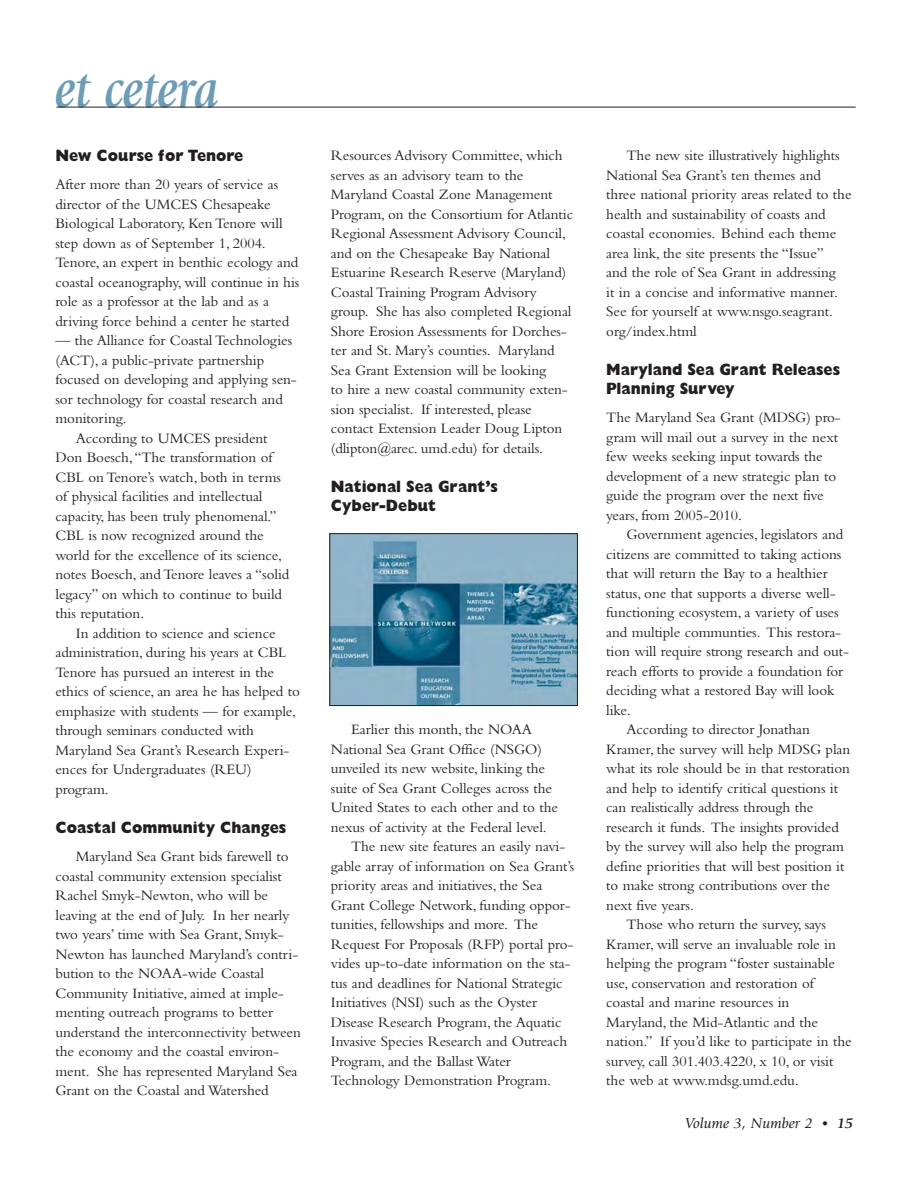
<style>
.page{position:relative;width:918px;height:1188px;background:#fff}
.page>*{position:absolute;margin:0;border:0;box-sizing:border-box;transform-origin:0 0}
.t1{font:italic 700 57px "Giovanni";letter-spacing:-.01em;color:#6d9cb7;scale:.83 1}
.t2{font:800 16.5px/19.5px "Gill Sans";color:#231f20;scale:.9 1}
.t3{font:15px/19.5px "Bembo";letter-spacing:-.005em;color:#231f20}
.t4{font:italic 15px "Giovanni";color:#231f20}
.s1{font-family:"Bembo";font-weight:700;font-style:normal}
.s2{font-weight:700}
</style>
<div class="page">
<hr style="left:57px;top:107px;width:799px;height:1px;background:#231f20">
<img style="left:331px;top:535px;width:245px;height:169px">
<div style="left:329px;top:533px;width:249px;height:173px;border:1px solid #231f20"></div>
<h1 class="t1" style="left:55px;top:66px;width:199px">et cetera</h1>
<p class="t2" style="left:56px;top:146px;width:210px">New Course for Tenore</p>
<p class="t3" style="left:56px;top:176px;width:245px">After more than 20 years of service as director of the UMCES Chesapeake Biological Laboratory, Ken Tenore will step down as of September 1, 2004.<br>Tenore, an expert in benthic ecology and coastal oceanography, will continue in his role as a professor at the lab and as a driving force behind a center he started</p>
<p class="t3" style="left:56px;top:332px;width:238px">— the Alliance for Coastal Technologies</p>
<p class="t3" style="left:56px;top:352px;width:210px">(ACT), a public-private partnership</p>
<p class="t3" style="left:56px;top:371px;width:243px">focused on developing and applying sen-</p>
<p class="t3" style="left:56px;top:391px;width:229px">sor technology for coastal research and</p>
<p class="t3" style="left:56px;top:410px;width:73px">monitoring.</p>
<p class="t3" style="left:76px;top:430px;width:193px">According to UMCES president</p>
<p class="t3" style="left:56px;top:449px;width:219px">Don Boesch,“The transformation of</p>
<p class="t3" style="left:56px;top:469px;width:227px">CBL on Tenore’s watch, both in terms</p>
<p class="t3" style="left:56px;top:488px;width:209px">of physical facilities and intellectual</p>
<p class="t3" style="left:56px;top:508px;width:223px">capacity, has been truly phenomenal.”</p>
<p class="t3" style="left:56px;top:527px;width:210px">CBL is now recognized around the</p>
<p class="t3" style="left:56px;top:547px;width:228px">world for the excellence of its science,</p>
<p class="t3" style="left:56px;top:566px;width:235px">notes Boesch, and Tenore leaves a “solid</p>
<p class="t3" style="left:56px;top:586px;width:228px">legacy” on which to continue to build</p>
<p class="t3" style="left:56px;top:605px;width:90px">this reputation.</p>
<p class="t3" style="left:76px;top:625px;width:201px">In addition to science and science</p>
<p class="t3" style="left:56px;top:644px;width:232px">administration, during his years at CBL</p>
<p class="t3" style="left:56px;top:664px;width:220px">Tenore has pursued an interest in the</p>
<p class="t3" style="left:56px;top:683px;width:246px">ethics of science, an area he has helped to</p>
<p class="t3" style="left:56px;top:703px;width:242px">emphasize with students — for example,</p>
<p class="t3" style="left:56px;top:722px;width:200px">through seminars conducted with</p>
<p class="t3" style="left:56px;top:742px;width:236px">Maryland Sea Grant’s Research Experi-</p>
<p class="t3" style="left:56px;top:761px;width:198px">ences for Undergraduates (REU)</p>
<p class="t3" style="left:56px;top:781px;width:55px">program.</p>
<p class="t2" style="left:56px;top:818px;width:258px">Coastal Community Changes</p>
<p class="t3" style="left:56px;top:848px;width:247px;text-indent:20px">Maryland Sea Grant bids farewell to coastal community extension specialist Rachel Smyk-Newton, who will be leaving at the end of July. In her nearly two years’ time with Sea Grant, Smyk-Newton has launched Maryland’s contri&shy;bution to the NOAA-wide Coastal Community Initiative, aimed at imple&shy;menting outreach programs to better understand the interconnectivity between the economy and the coastal environ&shy;ment. She has represented Maryland Sea Grant on the Coastal and Watershed</p>
<p class="t3" style="left:331px;top:147px;width:244px">Resources Advisory Committee, which serves as an advisory team to the Maryland Coastal Zone Management Program, on the Consortium for Atlantic Regional Assessment Advisory Council, and on the Chesapeake Bay National Estuarine Research Reserve (Maryland)<br>Coastal Training Program Advisory group. She has also completed Regional Shore Erosion Assessments for Dorches&shy;ter and St. Mary’s counties. Maryland Sea Grant Extension will be looking<br>to hire a new coastal community exten&shy;sion specialist. If interested, please contact Extension Leader Doug Lipton (dlipton@arec. umd.edu) for details.</p>
<p class="t2" style="left:331px;top:476px;width:187px">National Sea Grant’s<br>Cyber-Debut</p>
<p class="t3" style="left:351px;top:721px;width:182px">Earlier this month, the NOAA</p>
<p class="t3" style="left:331px;top:741px;width:213px">National Sea Grant Office (NSGO)</p>
<p class="t3" style="left:331px;top:760px;width:216px">unveiled its new website, linking the</p>
<p class="t3" style="left:331px;top:780px;width:223px">suite of Sea Grant Colleges across the</p>
<p class="t3" style="left:331px;top:799px;width:229px">United States to each other and to the</p>
<p class="t3" style="left:331px;top:819px;width:217px">nexus of activity at the Federal level.</p>
<p class="t3" style="left:351px;top:838px;width:216px">The new site features an easily navi-</p>
<p class="t3" style="left:331px;top:858px;width:245px">gable array of information on Sea Grant’s</p>
<p class="t3" style="left:331px;top:877px;width:213px">priority areas and initiatives, the Sea</p>
<p class="t3" style="left:331px;top:897px;width:241px">Grant College Network, funding oppor-</p>
<p class="t3" style="left:331px;top:916px;width:209px">tunities, fellowships and more. The</p>
<p class="t3" style="left:331px;top:936px;width:244px">Request For Proposals (RFP) portal pro-</p>
<p class="t3" style="left:331px;top:955px;width:241px">vides up-to-date information on the sta-</p>
<p class="t3" style="left:331px;top:975px;width:233px">tus and deadlines for National Strategic</p>
<p class="t3" style="left:331px;top:994px;width:208px">Initiatives (NSI) such as the Oyster</p>
<p class="t3" style="left:331px;top:1014px;width:232px">Disease Research Program, the Aquatic</p>
<p class="t3" style="left:331px;top:1033px;width:238px">Invasive Species Research and Outreach</p>
<p class="t3" style="left:331px;top:1053px;width:182px">Program, and the Ballast Water</p>
<p class="t3" style="left:331px;top:1072px;width:222px">Technology Demonstration Program.</p>
<p class="t3" style="left:606px;top:147px;width:247px;text-indent:20px">The new site illustratively highlights National Sea Grant’s ten themes and three national priority areas related to the health and sustainability of coasts and coastal economies. Behind each theme area link, the site presents the “Issue”<br>and the role of Sea Grant in addressing<br>it in a concise and informative manner.<br>See for yourself at www.nsgo.seagrant. org/index.html</p>
<p class="t2" style="left:606px;top:359px;width:261px">Maryland Sea Grant Releases<br>Planning Survey</p>
<p class="t3" style="left:606px;top:409px;width:236px">The Maryland Sea Grant (MDSG) pro&shy;gram will mail out a survey in the next few weeks seeking input towards the development of a new strategic plan to guide the program over the next five years, from 2005-2010.</p>
<p class="t3" style="left:627px;top:526px;width:218px">Government agencies, legislators and</p>
<p class="t3" style="left:606px;top:546px;width:237px">citizens are committed to taking actions</p>
<p class="t3" style="left:606px;top:565px;width:223px">that will return the Bay to a healthier</p>
<p class="t3" style="left:606px;top:585px;width:231px">status, one that supports a diverse well-</p>
<p class="t3" style="left:606px;top:604px;width:234px">functioning ecosystem, a variety of uses</p>
<p class="t3" style="left:606px;top:624px;width:236px">and multiple communties. This restora-</p>
<p class="t3" style="left:606px;top:643px;width:244px">tion will require strong research and out-</p>
<p class="t3" style="left:606px;top:663px;width:239px">reach efforts to provide a foundation for</p>
<p class="t3" style="left:606px;top:682px;width:230px">deciding what a restored Bay will look</p>
<p class="t3" style="left:606px;top:702px;width:26px">like.</p>
<p class="t3" style="left:627px;top:721px;width:185px">According to director Jonathan</p>
<p class="t3" style="left:606px;top:741px;width:245px">Kramer, the survey will help MDSG plan</p>
<p class="t3" style="left:606px;top:760px;width:245px">what its role should be in that restoration</p>
<p class="t3" style="left:606px;top:780px;width:233px">and help to identify critical questions it</p>
<p class="t3" style="left:606px;top:799px;width:209px">can realistically address through the</p>
<p class="t3" style="left:606px;top:819px;width:234px">research it funds. The insights provided</p>
<p class="t3" style="left:606px;top:838px;width:239px">by the survey will also help the program</p>
<p class="t3" style="left:606px;top:858px;width:240px">define priorities that will best position it</p>
<p class="t3" style="left:606px;top:877px;width:225px">to make strong contributions over the</p>
<p class="t3" style="left:606px;top:897px;width:89px">next five years.</p>
<p class="t3" style="left:627px;top:916px;width:201px">Those who return the survey, says</p>
<p class="t3" style="left:606px;top:936px;width:231px">Kramer, will serve an invaluable role in</p>
<p class="t3" style="left:606px;top:955px;width:230px">helping the program “foster sustainable</p>
<p class="t3" style="left:606px;top:975px;width:209px">use, conservation and restoration of</p>
<p class="t3" style="left:606px;top:994px;width:185px">coastal and marine resources in</p>
<p class="t3" style="left:606px;top:1014px;width:213px">Maryland, the Mid-Atlantic and the</p>
<p class="t3" style="left:606px;top:1033px;width:247px">nation.” If you’d like to participate in the</p>
<p class="t3" style="left:606px;top:1053px;width:229px">survey, call 301.403.4220, x 10, or visit</p>
<p class="t3" style="left:606px;top:1072px;width:194px">the web at www.mdsg.umd.edu.</p>
<p class="t4" style="left:685px;top:1117px;width:169px">Volume 3, Number 2 <span class="s1">•</span> <span class="s2">15</span></p>
</div>
